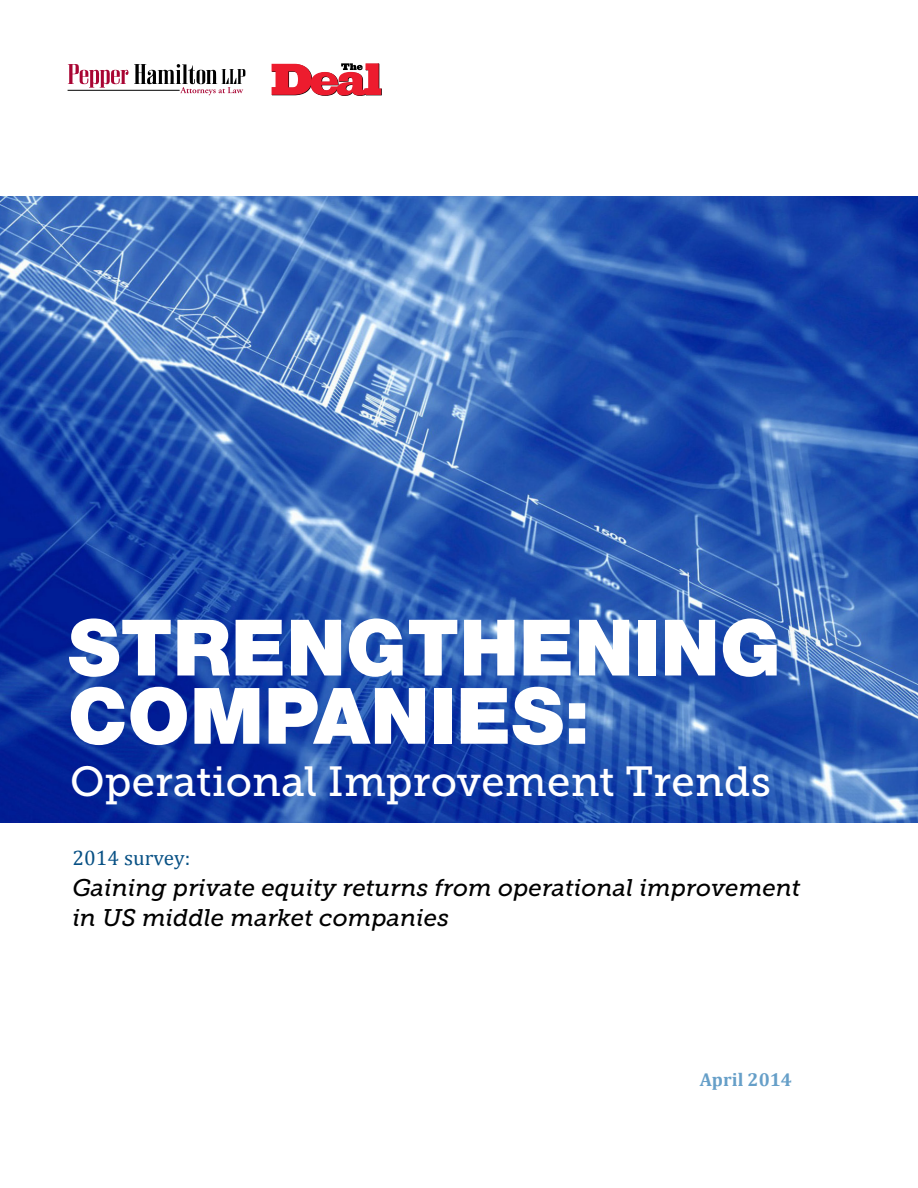
<style>
.page{position:relative;width:918px;height:1188px;background:#fff}
.page>*{position:absolute;margin:0;border:0;box-sizing:border-box;transform-origin:0 0}
.t1{font:900 78px/68.2px "Helvetica Neue";letter-spacing:.005em;color:#fff}
.t2{font:42px "Museo Slab 500";letter-spacing:.005em;color:#fff}
.t3{font:italic 24px/30px "Museo Slab 500";color:#000}
.t4{font:21px "Cambria";letter-spacing:.005em;color:#075084}
.t5{font:700 18.75px "Cambria";color:#669fc8}
</style>
<div class="page">
<svg style="left:68px;top:64px;width:177px;height:31px"></svg>
<hr style="left:68px;top:90px;width:112px;height:1px;background:#000">
<svg style="left:272px;top:63px;width:110px;height:33px"></svg>
<img style="left:0;top:197px;width:918px;height:626px">
<h1 class="t1" style="left:68px;top:613px;width:714px">STRENGTHENING<br>COMPANIES:</h1>
<h2 class="t2" style="left:70px;top:758px;width:702px">Operational Improvement Trends</h2>
<p class="t4" style="left:72px;top:846px;width:119px">2014 survey:</p>
<p class="t3" style="left:72px;top:873px;width:730px">Gaining private equity returns from operational improvement in US middle market companies</p>
<p class="t5" style="left:700px;top:1068px;width:94px">April 2014</p>
</div>
